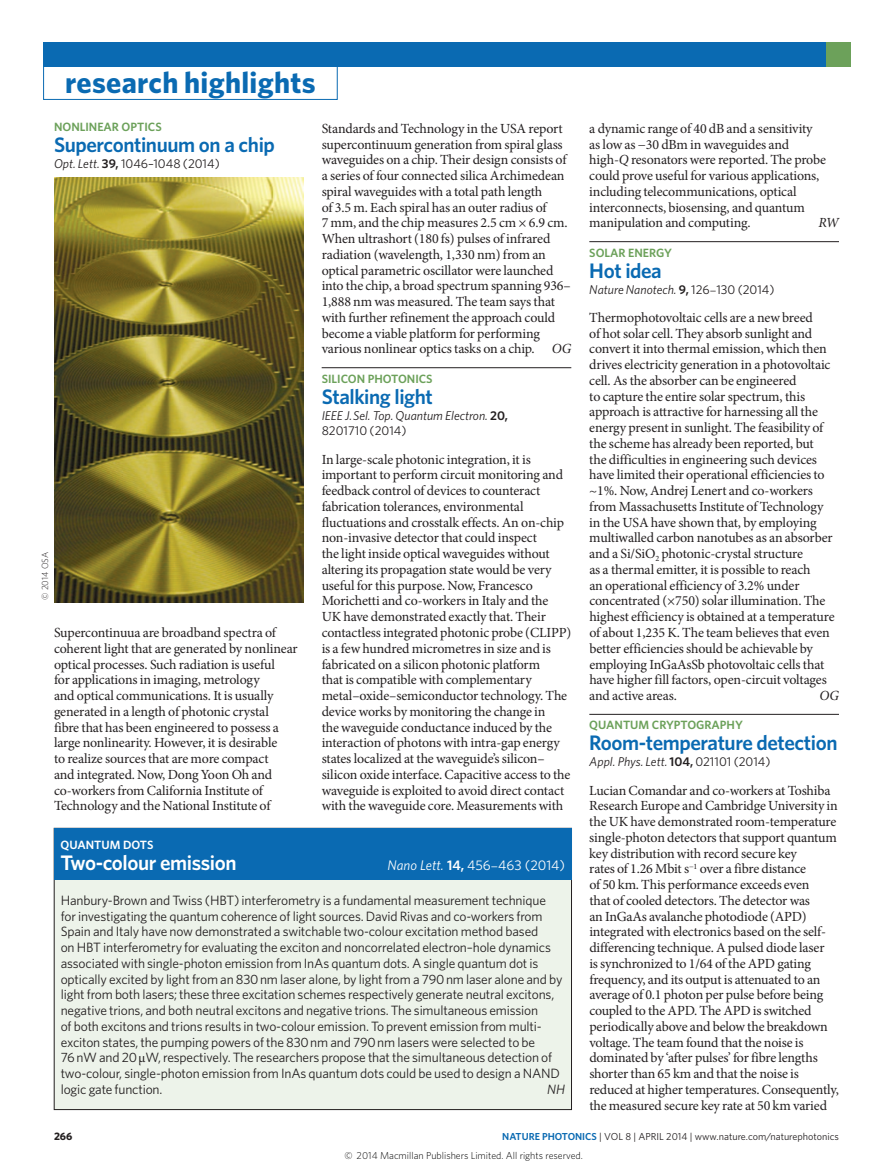
<style>
.page{position:relative;width:893px;height:1174px;background:#fff}
.page>*{position:absolute;margin:0;border:0;box-sizing:border-box;transform-origin:0 0}
.t1{font:700 30px "Whitney";letter-spacing:.01em;color:#0a6ab2}
.Title{font:600 21px "Whitney";letter-spacing:-.02em;color:#0a6ab2}
.Title-2{font:600 21px "Whitney";letter-spacing:-.02em;color:#fff}
.Body_first{font:13.95px/15.8px "Minion Pro";letter-spacing:-.01em;color:#231f20}
.Title-3{font:13.95px "Whitney";color:#fff}
.Body_first-2{font:italic 13.95px "Minion Pro";color:#231f20}
.Box_body_first{font:13.5px/15.8px "Whitney";letter-spacing:-.01em;color:#231f20}
.Box_body_first-2{font:italic 13.5px "Whitney";color:#231f20}
.Journal_DOI_ref{font:italic 12.75px/15.8px "Whitney";color:#231f20}
.Journal_DOI_ref-2{font:12.75px "Whitney";color:#231f20}
.Subject_w_rule{font:600 12px "Whitney";color:#6ca15a}
.Subject{font:600 12px "Whitney";color:#6ca15a}
.Subject-2{font:600 12px "Whitney";color:#fff}
.t2{font:700 10.8px "Whitney";color:#231f20}
.t3{font:10.2px "Whitney";color:#231f20}
.t4{font:10.05px "Whitney Light 2";color:#000}
.Picture_credit{font:300 9px "Whitney";color:#231f20}
.s1{font-style:italic}
.s2{font-weight:600}
.s3{font-weight:600;font-style:normal}
.s4{font-style:normal}
.s5{font-family:"Minion Pro"}
.s6{font-family:"Minion Pro";font-style:normal}
.s7{font-weight:600;color:#0a6ab2}
</style>
<div class="page">
<div style="left:43px;top:66px;width:295px;height:34px;border:1px solid #0a6ab2"></div>
<div style="left:43px;top:43px;width:806px;height:24px;background:#0a6ab2"></div>
<div style="left:826px;top:43px;width:24px;height:24px;background:#6ca15a"></div>
<hr style="left:322px;top:367px;width:249px;height:1px;background:#231f20">
<hr style="left:589px;top:241px;width:250px;height:1px;background:#231f20">
<hr style="left:589px;top:714px;width:250px;height:1px;background:#231f20">
<img style="left:54px;top:177px;width:250px;height:425px">
<div style="left:54px;top:828px;width:517px;height:281px;background:#edf3ea"></div>
<div style="left:54px;top:828px;width:517px;height:52px;background:#0a6ab2"></div>
<p class="t1" style="left:65px;top:62px;width:252px">research highlights</p>
<p class="Subject" style="left:54px;top:119px;width:109px">NONLINEAR OPTICS</p>
<p class="Title" style="left:54px;top:131px;width:222px">Supercontinuum on a chip</p>
<p class="Journal_DOI_ref-2" style="left:54px;top:155px;width:167px"><span class="s1">Opt. Lett.</span> <span class="s2">39,</span> 1046–1048 (2014)</p>
<p class="Body_first" style="left:322px;top:120px;width:251px">Standards and Technology in the USA report supercontinuum generation from spiral glass waveguides on a chip. Their design consists of a series of four connected silica Archimedean spiral waveguides with a total path length<br>of 3.5 m. Each spiral has an outer radius of<br>7 mm, and the chip measures 2.5 cm × 6.9 cm.<br>When ultrashort (180 fs) pulses of infrared radiation (wavelength, 1,330 nm) from an optical parametric oscillator were launched into the chip, a broad spectrum spanning 936– 1,888 nm was measured. The team says that with further refinement the approach could become a viable platform for performing various nonlinear optics tasks on a chip. <span class="s1">OG</span></p>
<p class="Subject_w_rule" style="left:322px;top:371px;width:113px">SILICON PHOTONICS</p>
<p class="Title" style="left:322px;top:382px;width:113px">Stalking light</p>
<p class="Journal_DOI_ref" style="left:322px;top:407px;width:188px">IEEE J. Sel. Top. Quantum Electron. <span class="s3">20,<br></span><span class="s4">8201710 (2014)</span></p>
<p class="Body_first" style="left:322px;top:451px;width:251px">In large-scale photonic integration, it is important to perform circuit monitoring and feedback control of devices to counteract fabrication tolerances, environmental fluctuations and crosstalk effects. An on-chip non-invasive detector that could inspect<br>the light inside optical waveguides without altering its propagation state would be very useful for this purpose. Now, Francesco Morichetti and co-workers in Italy and the UK have demonstrated exactly that. Their contactless integrated photonic probe (CLIPP) is a few hundred micrometres in size and is fabricated on a silicon photonic platform<br>that is compatible with complementary metal–oxide–semiconductor technology. The device works by monitoring the change in<br>the waveguide conductance induced by the interaction of photons with intra-gap energy states localized at the waveguide’s silicon– silicon oxide interface. Capacitive access to the waveguide is exploited to avoid direct contact with the waveguide core. Measurements with</p>
<p class="Picture_credit" style="left:39px;top:599px;width:49px;rotate:-90deg">© 2014 OSA</p>
<p class="Body_first" style="left:54px;top:624px;width:245px">Supercontinuua are broadband spectra of coherent light that are generated by nonlinear optical processes. Such radiation is useful<br>for applications in imaging, metrology<br>and optical communications. It is usually generated in a length of photonic crystal<br>fibre that has been engineered to possess a large nonlinearity. However, it is desirable<br>to realize sources that are more compact<br>and integrated. Now, Dong Yoon Oh and co-workers from California Institute of Technology and the National Institute of</p>
<p class="Subject-2" style="left:61px;top:836px;width:94px">QUANTUM DOTS</p>
<p class="Title-2" style="left:61px;top:848px;width:178px">Two-colour emission</p>
<p class="Title-3" style="left:388px;top:855px;width:179px"><span class="s1">Nano Lett.</span> <span class="s2">14,</span> 456<span class="s5">–</span>463 (2014)</p>
<p class="Box_body_first" style="left:61px;top:892px;width:503px">Hanbury-Brown and Twiss (HBT) interferometry is a fundamental measurement technique for investigating the quantum coherence of light sources. David Rivas and co-workers from Spain and Italy have now demonstrated a switchable two-colour excitation method based<br>on HBT interferometry for evaluating the exciton and noncorrelated electron–hole dynamics associated with single-photon emission from InAs quantum dots. A single quantum dot is optically excited by light from an 830 nm laser alone, by light from a 790 nm laser alone and by light from both lasers; these three excitation schemes respectively generate neutral excitons, negative trions, and both neutral excitons and negative trions. The simultaneous emission<br>of both excitons and trions results in two-colour emission. To prevent emission from multi&shy;exciton states, the pumping powers of the 830 nm and 790 nm lasers were selected to be<br>76 nW and 20 <span class="s5">μ</span>W, respectively. The researchers propose that the simultaneous detection of two-colour, single-photon emission from InAs quantum dots could be used to design a NAND logic gate function.</p>
<p class="Box_body_first-2" style="left:547px;top:1080px;width:19px">NH</p>
<p class="Body_first" style="left:589px;top:120px;width:238px">a dynamic range of 40 dB and a sensitivity as low as −30 dBm in waveguides and high-<span class="s1">Q</span> resonators were reported. The probe could prove useful for various applications, including telecommunications, optical interconnects, biosensing, and quantum manipulation and computing.</p>
<p class="Body_first-2" style="left:818px;top:213px;width:22px">RW</p>
<p class="Subject_w_rule" style="left:589px;top:245px;width:84px">SOLAR ENERGY</p>
<p class="Title" style="left:589px;top:256px;width:74px">Hot idea</p>
<p class="Journal_DOI_ref" style="left:589px;top:281px;width:187px">Nature Nanotech. <span class="s3">9,</span> <span class="s4">126</span><span class="s6">–</span><span class="s4">130 (2014)</span></p>
<p class="Body_first" style="left:589px;top:309px;width:247px">Thermophotovoltaic cells are a new breed<br>of hot solar cell. They absorb sunlight and convert it into thermal emission, which then drives electricity generation in a photovoltaic cell. As the absorber can be engineered<br>to capture the entire solar spectrum, this approach is attractive for harnessing all the energy present in sunlight. The feasibility of the scheme has already been reported, but the difficulties in engineering such devices have limited their operational efficiencies to ~1%. Now, Andrej Lenert and co-workers from Massachusetts Institute of Technology in the USA have shown that, by employing multiwalled carbon nanotubes as an absorber and a Si/SiO<sub>2</sub> photonic-crystal structure<br>as a thermal emitter, it is possible to reach<br>an operational efficiency of 3.2% under concentrated (×750) solar illumination. The highest efficiency is obtained at a temperature of about 1,235 K. The team believes that even better efficiencies should be achievable by employing InGaAsSb photovoltaic cells that have higher fill factors, open-circuit voltages and active areas.</p>
<p class="Body_first-2" style="left:819px;top:686px;width:21px">OG</p>
<p class="Subject_w_rule" style="left:589px;top:717px;width:155px">QUANTUM CRYPTOGRAPHY</p>
<p class="Title" style="left:589px;top:729px;width:250px">Room-temperature detection</p>
<p class="Journal_DOI_ref" style="left:589px;top:753px;width:183px">Appl. Phys. Lett. <span class="s3">104,</span> <span class="s4">021101 (2014)</span></p>
<p class="Body_first" style="left:589px;top:782px;width:251px">Lucian Comandar and co-workers at Toshiba Research Europe and Cambridge University in the UK have demonstrated room-temperature single-photon detectors that support quantum key distribution with record secure key<br>rates of 1.26 Mbit s<sup>−1</sup> over a fibre distance<br>of 50 km. This performance exceeds even<br>that of cooled detectors. The detector was<br>an InGaAs avalanche photodiode (APD) integrated with electronics based on the self&shy;differencing technique. A pulsed diode laser<br>is synchronized to 1/64 of the APD gating frequency, and its output is attenuated to an average of 0.1 photon per pulse before being coupled to the APD. The APD is switched periodically above and below the breakdown voltage. The team found that the noise is dominated by ‘after pulses’ for fibre lengths shorter than 65 km and that the noise is reduced at higher temperatures. Consequently, the measured secure key rate at 50 km varied</p>
<p class="t2" style="left:54px;top:1129px;width:20px">266</p>
<p class="t3" style="left:502px;top:1129px;width:338px"><span class="s7">NATURE PHOTONICS</span> | VOL 8 | APRIL 2014 | www.nature.com/naturephotonics</p>
<p class="t4" style="left:345px;top:1149px;width:240px">© 2014 Macmillan Publishers Limited. All rights reserved.</p>
</div>
